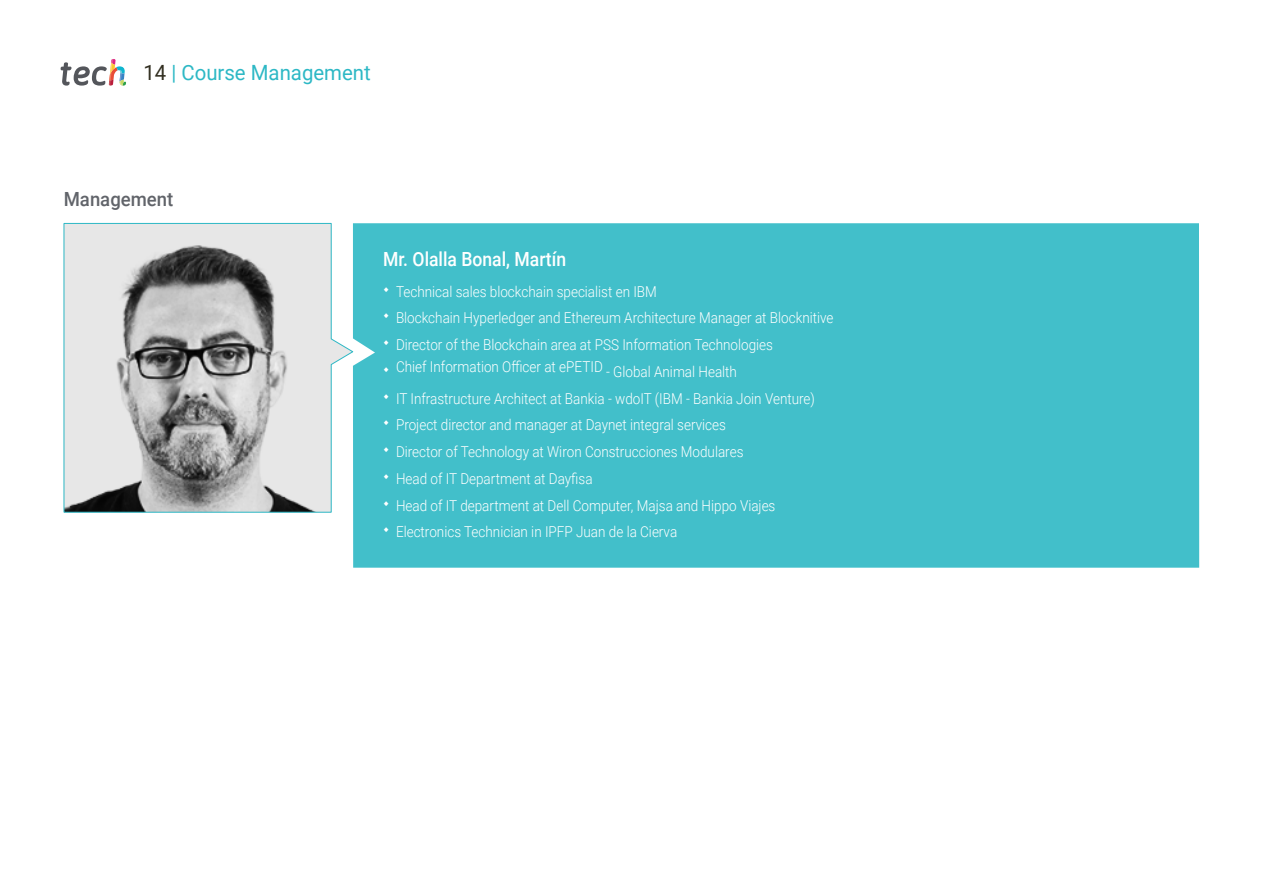
<style>
.page{position:relative;width:1263px;height:893px;background:#fff}
.page>*{position:absolute;margin:0;border:0;box-sizing:border-box;transform-origin:0 0}
.t1{font:21px "Roboto";color:#2db8c5}
.t2{font:500 19.5px "Roboto";color:#fff;scale:.9 1}
.t3{font:500 19.5px "Roboto";color:#61646a;scale:.95 1}
.t4{font:300 15px/26.7px "Roboto";color:#fff;scale:.9 1}
.s1{color:#312e20}
</style>
<div class="page">
<svg style="left:61px;top:59px;width:65px;height:27px"></svg>
<div style="left:353px;top:223px;width:846px;height:345px;background:#42bfca"></div>
<svg style="left:64px;top:223px;width:289px;height:290px;background:#bfc0c0"></svg>
<svg style="left:384px;top:287px;width:5px;height:5px"></svg>
<svg style="left:384px;top:313px;width:5px;height:5px"></svg>
<svg style="left:384px;top:340px;width:5px;height:5px"></svg>
<svg style="left:384px;top:367px;width:5px;height:5px"></svg>
<svg style="left:384px;top:394px;width:5px;height:5px"></svg>
<svg style="left:384px;top:420px;width:5px;height:5px"></svg>
<svg style="left:384px;top:447px;width:5px;height:5px"></svg>
<svg style="left:384px;top:474px;width:5px;height:5px"></svg>
<svg style="left:384px;top:501px;width:5px;height:5px"></svg>
<svg style="left:384px;top:527px;width:5px;height:5px"></svg>
<h1 class="t1" style="left:144px;top:57px;width:229px"><span class="s1">14</span> | Course Management</h1>
<h2 class="t3" style="left:64px;top:185px;width:117px">Management</h2>
<h2 class="t2" style="left:383px;top:245px;width:205px">Mr. Olalla Bonal, Martín</h2>
<p class="t4" style="left:396px;top:277px;width:488px">Technical sales blockchain specialist en IBM<br>Blockchain Hyperledger and Ethereum Architecture Manager at Blocknitive<br>Director of the Blockchain area at PSS Information Technologies</p>
<p class="t4" style="left:396px;top:351px;width:467px;line-height:31.2px">Chief Information Officer at ePETID - Global Animal Health<br>IT Infrastructure Architect at Bankia - wdoIT (IBM - Bankia Join Venture)</p>
<p class="t4" style="left:396px;top:411px;width:423px">Project director and manager at Daynet integral services Director of Technology at Wiron Construcciones Modulares Head of IT Department at Dayfisa<br>Head of IT department at Dell Computer, Majsa and Hippo Viajes Electronics Technician in IPFP Juan de la Cierva</p>
</div>
